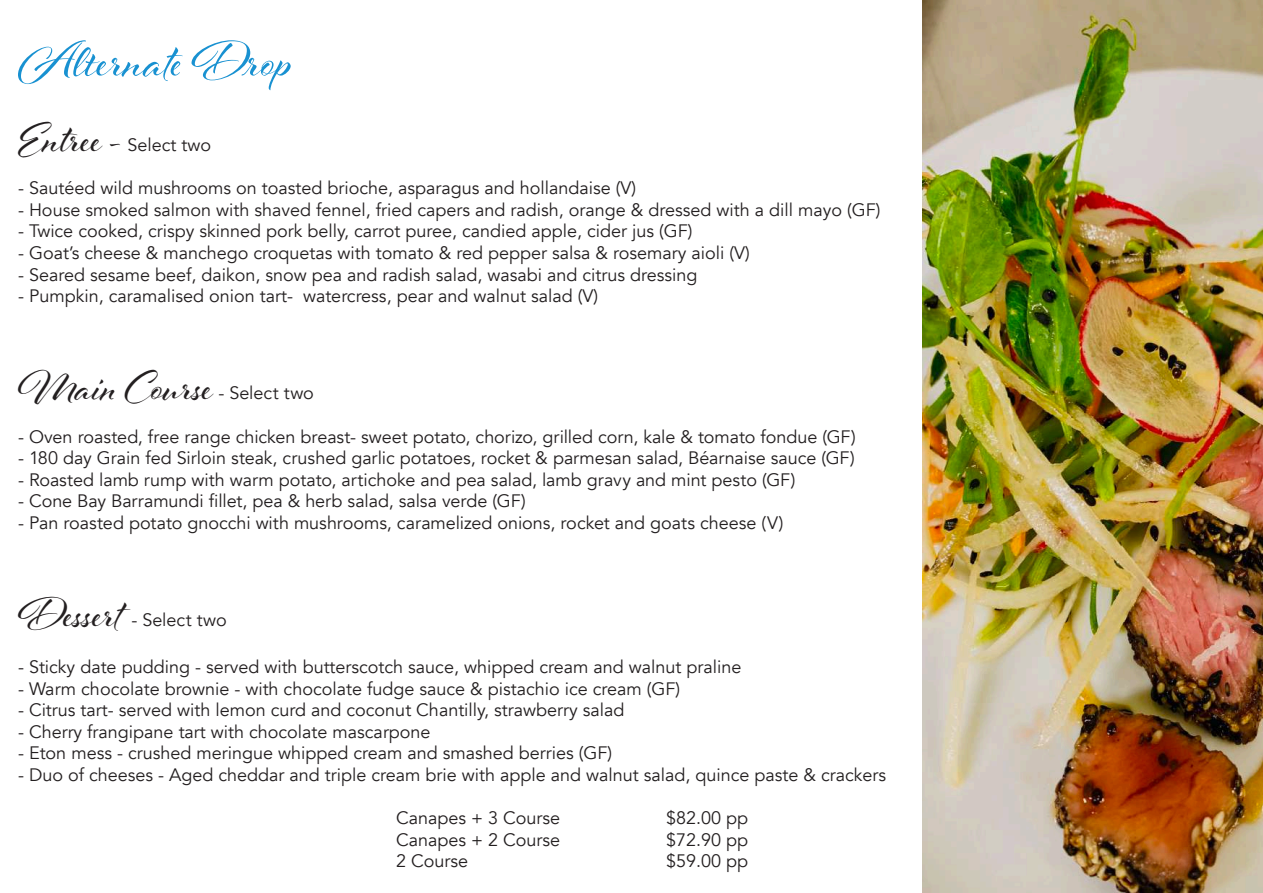
<style>
.page{position:relative;width:1263px;height:893px;background:#fff}
.page>*{position:absolute;margin:0;border:0;box-sizing:border-box;transform-origin:0 0}
.t1{font:54px "Al Fresco";color:#1891d1}
.t2{font:45px "Al Fresco";color:#231f20}
.t3{font:45px "Al Fresco";letter-spacing:.02em;color:#231f20}
.t4{font:18px "Avenir";color:#231f20}
.s1{font-family:"Al Fresco";font-size:45px}
.s2{font-family:"Al Fresco";font-size:36px}
</style>
<div class="page">
<img style="left:922px;top:0;width:341px;height:893px">
<h1 class="t1" style="left:18px;top:25px;width:277px">Alternate Drop</h1>
<p class="t4" style="left:18px;top:134px;width:195px"><span class="s1">Entree</span> <span class="s2">-</span> Select two</p>
<p class="t4" style="left:18px;top:177px;width:620px">- Sautéed wild mushrooms on toasted brioche, asparagus and hollandaise (V)</p>
<p class="t4" style="left:18px;top:199px;width:864px">- House smoked salmon with shaved fennel, fried capers and radish, orange &amp; dressed with a dill mayo (GF)</p>
<p class="t4" style="left:18px;top:220px;width:676px">- Twice cooked, crispy skinned pork belly, carrot puree, candied apple, cider jus (GF)</p>
<p class="t4" style="left:18px;top:242px;width:733px">- Goat’s cheese &amp; manchego croquetas with tomato &amp; red pepper salsa &amp; rosemary aioli (V)</p>
<p class="t4" style="left:18px;top:264px;width:681px">- Seared sesame beef, daikon, snow pea and radish salad, wasabi and citrus dressing</p>
<p class="t4" style="left:18px;top:285px;width:581px">- Pumpkin, caramalised onion tart- watercress, pear and walnut salad (V)</p>
<h2 class="t2" style="left:18px;top:358px;width:194px">Main Course</h2>
<p class="t4" style="left:218px;top:382px;width:97px">- Select two</p>
<p class="t4" style="left:18px;top:426px;width:839px">- Oven roasted, free range chicken breast- sweet potato, chorizo, grilled corn, kale &amp; tomato fondue (GF)</p>
<p class="t4" style="left:18px;top:447px;width:838px">- 180 day Grain fed Sirloin steak, crushed garlic potatoes, rocket &amp; parmesan salad, Béarnaise sauce (GF)</p>
<p class="t4" style="left:18px;top:469px;width:779px">- Roasted lamb rump with warm potato, artichoke and pea salad, lamb gravy and mint pesto (GF)</p>
<p class="t4" style="left:18px;top:490px;width:509px">- Cone Bay Barramundi fillet, pea &amp; herb salad, salsa verde (GF)</p>
<p class="t4" style="left:18px;top:512px;width:767px">- Pan roasted potato gnocchi with mushrooms, caramelized onions, rocket and goats cheese (V)</p>
<h2 class="t3" style="left:18px;top:584px;width:105px">Dessert</h2>
<p class="t4" style="left:131px;top:609px;width:97px">- Select two</p>
<p class="t4" style="left:18px;top:656px;width:725px">- Sticky date pudding - served with butterscotch sauce, whipped cream and walnut praline</p>
<p class="t4" style="left:18px;top:678px;width:664px">- Warm chocolate brownie - with chocolate fudge sauce &amp; pistachio ice cream (GF)</p>
<p class="t4" style="left:18px;top:699px;width:608px">- Citrus tart- served with lemon curd and coconut Chantilly, strawberry salad</p>
<p class="t4" style="left:18px;top:721px;width:414px">- Cherry frangipane tart with chocolate mascarpone</p>
<p class="t4" style="left:18px;top:742px;width:596px">- Eton mess - crushed meringue whipped cream and smashed berries (GF)</p>
<p class="t4" style="left:18px;top:764px;width:870px">- Duo of cheeses - Aged cheddar and triple cream brie with apple and walnut salad, quince paste &amp; crackers</p>
<p class="t4" style="left:396px;top:807px;width:166px">Canapes + 3 Course</p>
<p class="t4" style="left:666px;top:807px;width:84px">$82.00 pp</p>
<p class="t4" style="left:396px;top:829px;width:166px">Canapes + 2 Course</p>
<p class="t4" style="left:666px;top:829px;width:84px">$72.90 pp</p>
<p class="t4" style="left:396px;top:850px;width:74px">2 Course</p>
<p class="t4" style="left:666px;top:850px;width:84px">$59.00 pp</p>
</div>
